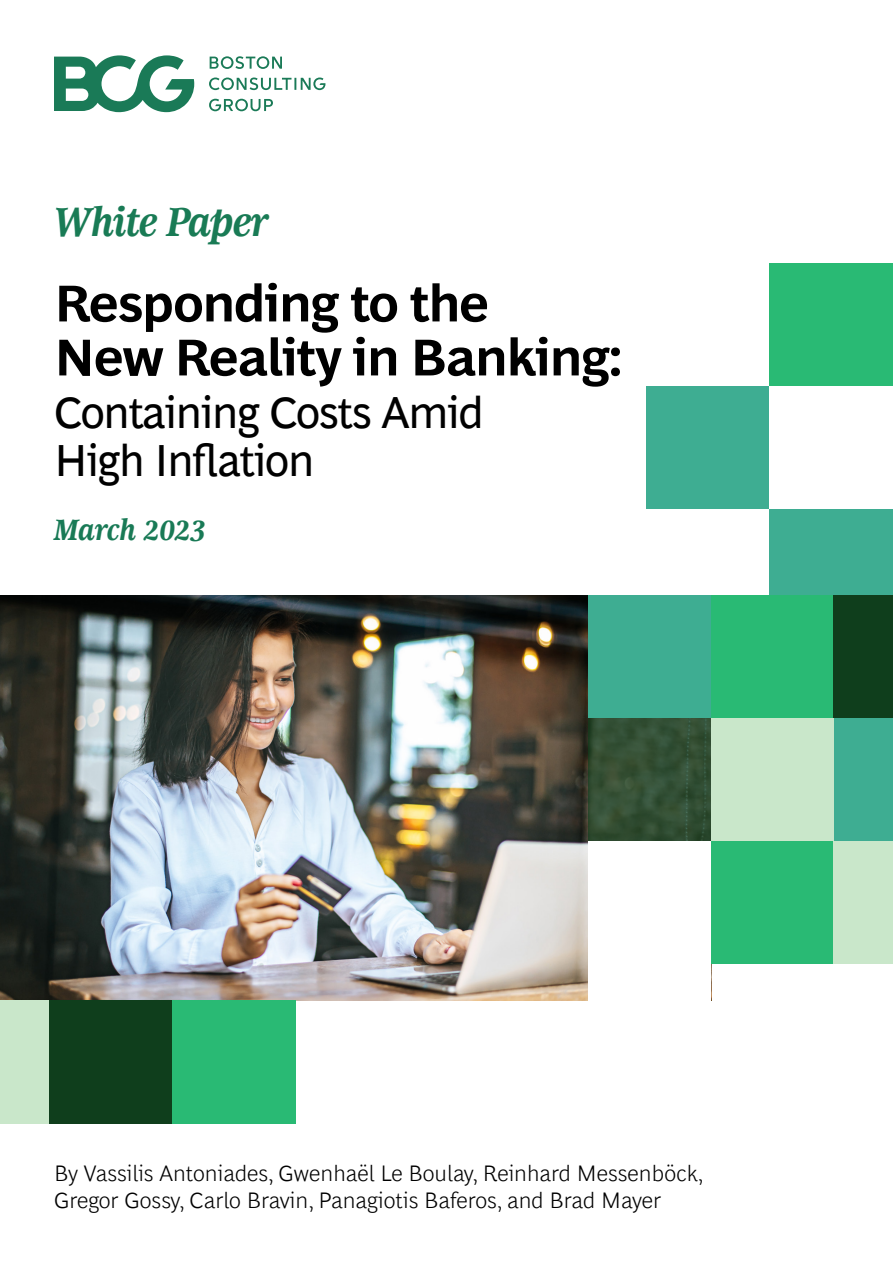
<style>
.page{position:relative;width:893px;height:1263px;background:#fff}
.page>*{position:absolute;margin:0;border:0;box-sizing:border-box;transform-origin:0 0}
.t1{font:700 52.5px/54px "Henderson BCG Sans";letter-spacing:-.025em;color:#000}
.t2{font:45px/48px "Henderson BCG Sans";letter-spacing:-.025em;color:#000}
.t3{font:italic 700 41.25px "Henderson BCG Serif";letter-spacing:-.025em;color:#197b55}
.t4{font:italic 700 29.85px "Henderson BCG Serif";color:#197a56}
.t5{font:300 22.5px/27px "Henderson BCG Sans";color:#000}
</style>
<div class="page">
<img style="left:0;top:595px;width:588px;height:405px">
<svg style="left:54px;top:55px;width:140px;height:57px"></svg>
<svg style="left:210px;top:56px;width:72px;height:34px"></svg>
<div style="left:769px;top:263px;width:124px;height:123px;background:#29ba74"></div>
<div style="left:646px;top:386px;width:123px;height:123px;background:#3ead92"></div>
<div style="left:769px;top:509px;width:124px;height:123px;background:#3ead92"></div>
<div style="left:588px;top:595px;width:123px;height:123px;background:#3ead92"></div>
<div style="left:833px;top:718px;width:60px;height:123px;background:#3ead92"></div>
<div style="left:711px;top:595px;width:122px;height:123px;background:#29ba74"></div>
<div style="left:711px;top:841px;width:123px;height:123px;background:#29ba74"></div>
<div style="left:833px;top:595px;width:60px;height:123px;background:#0f3e1c"></div>
<svg style="left:588px;top:718px;width:123px;height:123px;background:#334e34"></svg>
<div style="left:711px;top:718px;width:122px;height:123px;background:#c9e7ca"></div>
<div style="left:833px;top:841px;width:60px;height:123px;background:#c9e7ca"></div>
<div style="left:172px;top:1000px;width:124px;height:124px;background:#29ba74"></div>
<div style="left:48px;top:1000px;width:124px;height:124px;background:#0f3e1c"></div>
<div style="left:0;top:1000px;width:48px;height:124px;background:#c9e7ca"></div>
<p class="t3" style="left:54px;top:191px;width:217px">White Paper</p>
<p class="t1" style="left:54px;top:272px;width:570px">Responding to the<br>New Reality in Banking:</p>
<p class="t2" style="left:54px;top:385px;width:431px">Containing Costs Amid<br>High Inflation</p>
<p class="t4" style="left:54px;top:508px;width:154px">March 2023</p>
<p class="t5" style="left:54px;top:1157px;width:651px">By Vassilis Antoniades, Gwenhaël Le Boulay, Reinhard Messenböck,<br>Gregor Gossy, Carlo Bravin, Panagiotis Baferos, and Brad Mayer</p>
</div>
